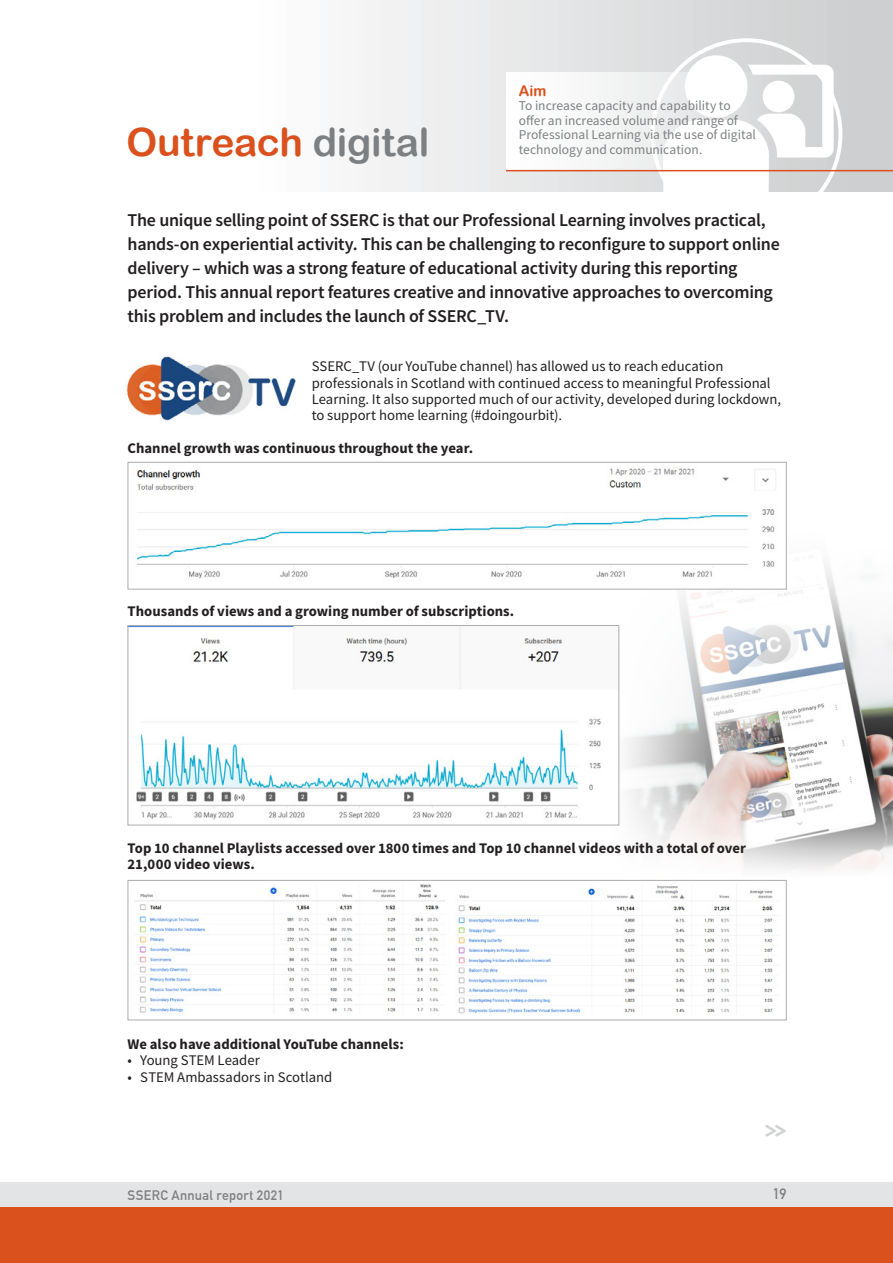
<style>
.page{position:relative;width:893px;height:1263px;background:#fff}
.page>*{position:absolute;margin:0;border:0;box-sizing:border-box;transform-origin:0 0}
.t1{font:39px "Arial Rounded MT Bold";letter-spacing:-.01em;color:#da511d}
.t2{font:700 24.15px "Monoglyceride";color:#d1d2d3;scale:.87 1}
.t3{font:600 18px/24px "Source Sans Pro";letter-spacing:-.015em;color:#231f20}
.t4{font:700 15px "DIN Alternate";color:#7d8082}
.t5{font:14.7px/16.4px "Source Sans Pro";letter-spacing:-.005em;color:#231f20}
.t6{font:700 14.7px/16.4px "Source Sans Pro";color:#231f20}
.t7{font:14.7px "Arial Rounded MT Bold";color:#da511d}
.t8{font:13.5px/14.5px "Source Sans Pro";color:#7d8082}
.t9{font:700 13.5px "DIN Alternate";letter-spacing:.025em;color:#7d8082}
.s1{color:#7d8082}
</style>
<div class="page">
<img style="left:611px;top:566px;width:282px;height:305px">
<div style="left:0;top:1182px;width:893px;height:26px;background:#dee0e1"></div>
<div style="left:0;top:1208px;width:893px;height:55px;background:#da511d"></div>
<div style="left:234px;top:0;width:659px;height:191px;background:linear-gradient(to right,#feffff,#cccecf)"></div>
<img style="left:663px;top:55px;width:170px;height:136px">
<div style="left:506px;top:73px;width:281px;height:97px;background:#fff"></div>
<hr style="left:506px;top:170px;width:387px;height:1px;background:#da511d">
<img style="left:126px;top:356px;width:170px;height:65px">
<img style="left:137px;top:466px;width:648px;height:121px">
<div style="left:128px;top:462px;width:659px;height:127px;border:1px solid #aaacae"></div>
<img style="left:130px;top:627px;width:487px;height:196px">
<div style="left:128px;top:625px;width:491px;height:200px;border:1px solid #aaacae"></div>
<div style="left:128px;top:880px;width:659px;height:140px;background:#fff;border:1px solid #aaacae"></div>
<img style="left:134px;top:884px;width:311px;height:129px">
<img style="left:456px;top:885px;width:323px;height:129px">
<h1 class="t1" style="left:127px;top:119px;width:304px">Outreach <span class="s1">digital</span></h1>
<p class="t7" style="left:519px;top:82px;width:29px">Aim</p>
<p class="t8" style="left:519px;top:98px;width:239px">To increase capacity and capability to offer an increased volume and range of Professional Learning via the use of digital technology and communication.</p>
<p class="t3" style="left:128px;top:208px;width:654px">The unique selling point of SSERC is that our Professional Learning involves practical, hands-on experiential activity. This can be challenging to reconfigure to support online delivery – which was a strong feature of educational activity during this reporting period. This annual report features creative and innovative approaches to overcoming this problem and includes the launch of SSERC_TV.</p>
<p class="t5" style="left:312px;top:358px;width:471px">SSERC_TV (our YouTube channel) has allowed us to reach education professionals in Scotland with continued access to meaningful Professional Learning. It also supported much of our activity, developed during lockdown, to support home learning (#doingourbit).</p>
<p class="t6" style="left:128px;top:440px;width:347px">Channel growth was continuous throughout the year.</p>
<p class="t6" style="left:128px;top:603px;width:388px">Thousands of views and a growing number of subscriptions.</p>
<p class="t6" style="left:128px;top:840px;width:620px">Top 10 channel Playlists accessed over 1800 times and Top 10 channel videos with a total of over<br>21,000 video views.</p>
<p class="t6" style="left:128px;top:1036px;width:278px">We also have additional YouTube channels:</p>
<p class="t5" style="left:128px;top:1052px;width:134px">• Young STEM Leader</p>
<p class="t5" style="left:128px;top:1069px;width:206px">• STEM Ambassadors in Scotland</p>
<h2 class="t2" style="left:765px;top:1114px;width:26px">&gt;&gt;</h2>
<p class="t9" style="left:128px;top:1185px;width:158px">SSERC Annual report 2021</p>
<p class="t4" style="left:773px;top:1182px;width:15px">19</p>
</div>
